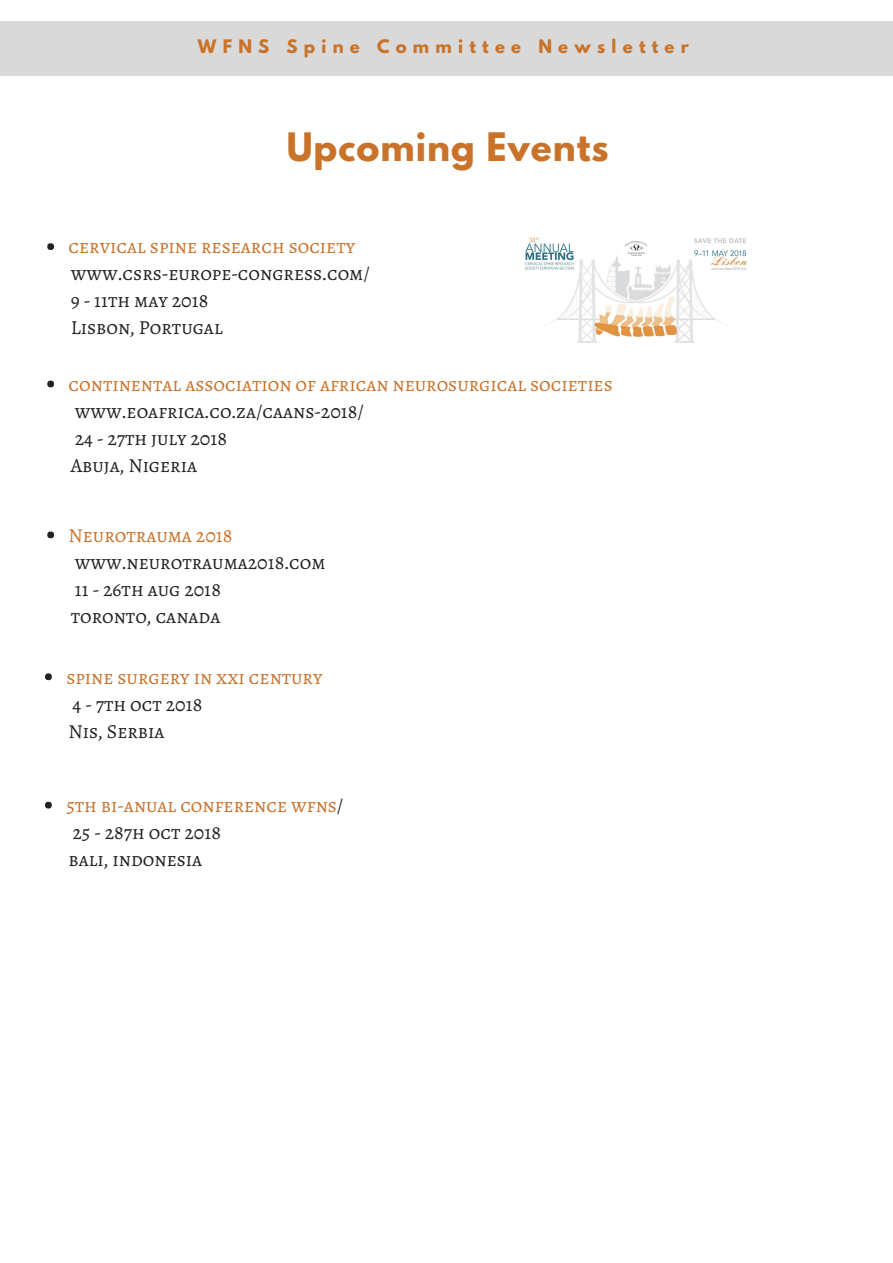
<style>
.page{position:relative;width:893px;height:1263px;background:#fff}
.page>*{position:absolute;margin:0;border:0;box-sizing:border-box;transform-origin:0 0}
.t1{font:700 34.8px "League Spartan";letter-spacing:.03em;color:#c9722a}
.t2{font:19.8px/27px "Alegreya SC";color:#222}
.t3{font:19.8px "Alegreya SC";color:#c9722a}
.t4{font:700 16.5px "League Spartan";letter-spacing:.38em;color:#c9722a}
.s1{color:#c9722a}
</style>
<div class="page">
<div style="left:0;top:21px;width:893px;height:54px;background:#d9d9d9"></div>
<div style="left:47px;top:243px;width:7px;height:7px;background:#222;border-radius:50%"></div>
<img style="left:525px;top:236px;width:222px;height:106px">
<div style="left:47px;top:381px;width:7px;height:6px;background:#222;border-radius:50%"></div>
<div style="left:47px;top:531px;width:7px;height:7px;background:#222;border-radius:50%"></div>
<div style="left:45px;top:673px;width:7px;height:7px;background:#222;border-radius:50%"></div>
<div style="left:45px;top:802px;width:7px;height:6px;background:#222;border-radius:50%"></div>
<p class="t4" style="left:198px;top:38px;width:493px">WFNS Spine Committee Newsletter</p>
<h1 class="t1" style="left:287px;top:130px;width:323px">Upcoming Events</h1>
<p class="t3" style="left:69px;top:233px;width:288px">cervical spine research society</p>
<p class="t2" style="left:71px;top:260px;width:301px">www.csrs-europe-congress.com/<br>9 - 11th may 2018<br>Lisbon, Portugal</p>
<p class="t3" style="left:69px;top:371px;width:546px">continental association of african neurosurgical societies</p>
<p class="t2" style="left:71px;top:398px;width:295px">www.eoafrica.co.za/caans-2018/<br>24 - 27th july 2018<br>Abuja, Nigeria</p>
<p class="t3" style="left:69px;top:521px;width:165px">Neurotrauma 2018</p>
<p class="t2" style="left:71px;top:548px;width:256px">www.neurotrauma2018.com<br>11 - 26th aug 2018<br>toronto, canada</p>
<p class="t3" style="left:66px;top:663px;width:258px">spine surgery in xxi century</p>
<p class="t2" style="left:68px;top:690px;width:135px">4 - 7th oct 2018<br>Nis, Serbia</p>
<p class="t2" style="left:66px;top:792px;width:279px"><span class="s1">5th bi-anual conference wfns</span>/<br>25 - 287h oct 2018<br>bali, indonesia</p>
</div>
